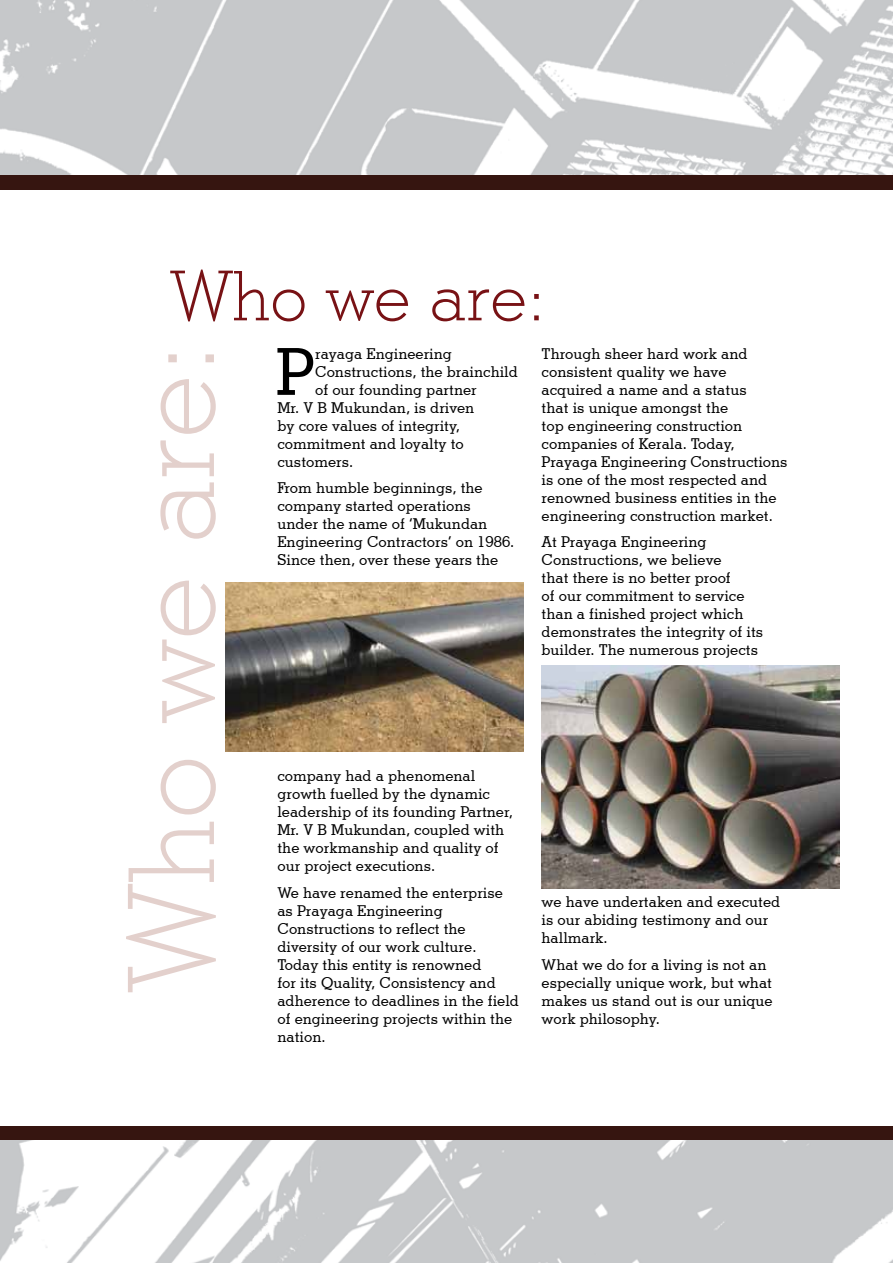
<style>
.page{position:relative;width:893px;height:1263px;background:#fff}
.page>*{position:absolute;margin:0;border:0;box-sizing:border-box;transform-origin:0 0}
.t1{font:300 69px "Stymie BT";color:#781215}
.t2{font:500 64.95px "Stymie BT";color:#000}
.t3{font:500 15px/18px "Stymie BT";color:#000}
</style>
<div class="page">
<img style="left:0;top:0;width:893px;height:1263px">
<div style="left:0;top:176px;width:893px;height:964px;background:#361510"></div>
<div style="left:0;top:190px;width:893px;height:936px;background:#fff"></div>
<svg style="left:126px;top:354px;width:90px;height:638px"></svg>
<img style="left:225px;top:583px;width:298px;height:168px">
<img style="left:542px;top:665px;width:297px;height:224px">
<h1 class="t1" style="left:171px;top:254px;width:376px">Who we are:</h1>
<h2 class="t2" style="left:276px;top:332px;width:41px">P</h2>
<p class="t3" style="left:315px;top:344px;width:138px">rayaga Engineering</p>
<p class="t3" style="left:542px;top:344px;width:248px">Through sheer hard work and consistent quality we have acquired a name and a status<br>that is unique amongst the<br>top engineering construction companies of Kerala. Today,<br>Prayaga Engineering Constructions is one of the most respected and renowned business entities in the engineering construction market.</p>
<p class="t3" style="left:542px;top:533px;width:223px">At Prayaga Engineering<br>Constructions, we believe<br>that there is no better proof<br>of our commitment to service than a finished project which demonstrates the integrity of its builder. The numerous projects</p>
<p class="t3" style="left:315px;top:362px;width:204px">Constructions, the brainchild</p>
<p class="t3" style="left:315px;top:380px;width:163px">of our founding partner</p>
<p class="t3" style="left:277px;top:398px;width:198px">Mr. V B Mukundan, is driven</p>
<p class="t3" style="left:277px;top:416px;width:184px">by core values of integrity,</p>
<p class="t3" style="left:277px;top:434px;width:188px">commitment and loyalty to</p>
<p class="t3" style="left:277px;top:452px;width:77px">customers.</p>
<p class="t3" style="left:277px;top:479px;width:238px">From humble beginnings, the company started operations under the name of ‘Mukundan<br>Engineering Contractors’ on 1986.<br>Since then, over these years the</p>
<p class="t3" style="left:277px;top:767px;width:237px">company had a phenomenal growth fuelled by the dynamic leadership of its founding Partner,<br>Mr. V B Mukundan, coupled with the workmanship and quality of our project executions.</p>
<p class="t3" style="left:277px;top:883px;width:243px">We have renamed the enterprise as Prayaga Engineering<br>Constructions to reflect the diversity of our work culture.<br>Today this entity is renowned<br>for its Quality, Consistency and adherence to deadlines in the field of engineering projects within the nation.</p>
<p class="t3" style="left:542px;top:893px;width:240px">we have undertaken and executed is our abiding testimony and our hallmark.</p>
<p class="t3" style="left:542px;top:955px;width:233px">What we do for a living is not an especially unique work, but what makes us stand out is our unique work philosophy.</p>
</div>
